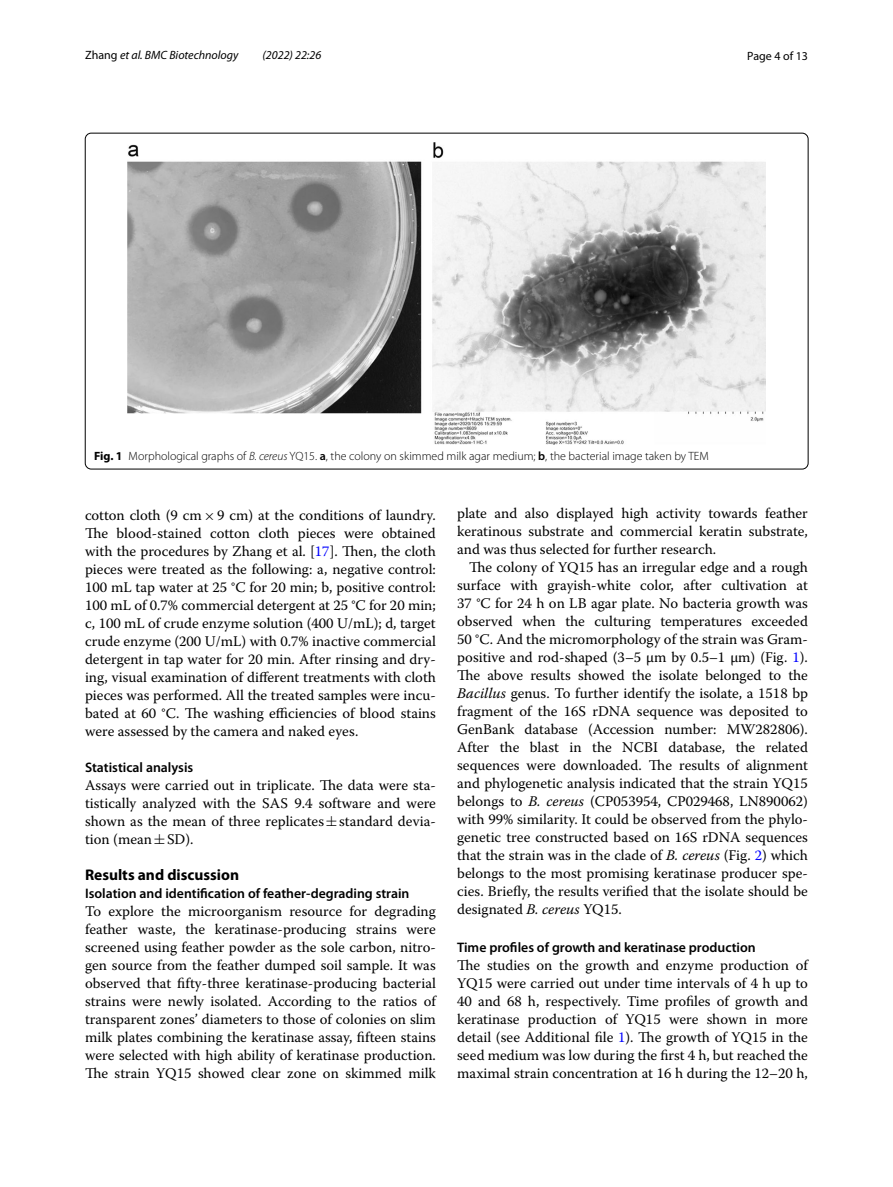
<style>
.page{position:relative;width:893px;height:1187px;background:#fff}
.page>*{position:absolute;margin:0;border:0;box-sizing:border-box;transform-origin:0 0}
.t1{font:700 15.45px "Myriad Pro";color:#000}
.t2{font:14.7px/18px "Warnock Pro";color:#000;text-align:justify}
.t3{font:600 13.8px "Myriad Pro";color:#000}
.t4{font:300 12px "Myriad Pro";color:#000}
.t5{font:italic 12px "Myriad Pro";color:#000}
.t6{font:12px "Myriad Pro";color:#000}
.s1{font-style:normal}
.s2{font-weight:700}
.s3{font-style:italic}
.s4{font-weight:600}
.s5{font-family:"MTSY"}
.s6{color:#00f}
</style>
<div class="page">
<img style="left:128px;top:142px;width:638px;height:302px">
<p class="t5" style="left:85px;top:48px;width:155px"><span class="s1">Zhang</span> et al. BMC Biotechnology</p>
<p class="t5" style="left:263px;top:48px;width:60px">(2022) 22:26</p>
<p class="t6" style="left:747px;top:48px;width:62px">Page 4 of 13</p>
<p class="t4" style="left:94px;top:449px;width:616px"><span class="s2">Fig. 1</span> Morphological graphs of <span class="s3">B. cereus</span> YQ15. <span class="s4">a</span>, the colony on skimmed milk agar medium; <span class="s4">b</span>, the bacterial image taken by TEM</p>
<p class="t2" style="left:85px;top:506px;width:352px">cotton cloth (9 cm<span class="s5">×</span>9 cm) at the conditions of laundry.<br>The blood-stained cotton cloth pieces were obtained with the procedures by Zhang et al. [<span class="s6">17</span>]. Then, the cloth pieces were treated as the following: a, negative control:<br>100 mL tap water at 25 °C for 20 min; b, positive control:<br>100 mL of 0.7% commercial detergent at 25 °C for 20 min; c, 100 mL of crude enzyme solution (400 U/mL); d, target crude enzyme (200 U/mL) with 0.7% inactive commercial detergent in tap water for 20 min. After rinsing and dry&shy;ing, visual examination of different treatments with cloth pieces was performed. All the treated samples were incu&shy;bated at 60 °C. The washing efficiencies of blood stains were assessed by the camera and naked eyes.</p>
<p class="t3" style="left:85px;top:758px;width:110px">Statistical analysis</p>
<p class="t2" style="left:85px;top:776px;width:352px">Assays were carried out in triplicate. The data were sta&shy;tistically analyzed with the SAS 9.4 software and were shown as the mean of three replicates<span class="s5">±</span>standard devia&shy;tion (mean<span class="s5">±</span>SD).</p>
<p class="t1" style="left:85px;top:864px;width:156px">Results and discussion</p>
<p class="t3" style="left:85px;top:884px;width:326px">Isolation and identification of feather‑degrading strain</p>
<p class="t2" style="left:85px;top:902px;width:352px">To explore the microorganism resource for degrading feather waste, the keratinase-producing strains were screened using feather powder as the sole carbon, nitro&shy;gen source from the feather dumped soil sample. It was observed that fifty-three keratinase-producing bacterial strains were newly isolated. According to the ratios of transparent zones’ diameters to those of colonies on slim milk plates combining the keratinase assay, fifteen stains were selected with high ability of keratinase production.<br>The strain YQ15 showed clear zone on skimmed milk</p>
<p class="t2" style="left:457px;top:503px;width:352px">plate and also displayed high activity towards feather keratinous substrate and commercial keratin substrate, and was thus selected for further research.</p>
<p class="t2" style="left:457px;top:557px;width:352px;text-indent:12px">The colony of YQ15 has an irregular edge and a rough surface with grayish-white color, after cultivation at 37 °C for 24 h on LB agar plate. No bacteria growth was observed when the culturing temperatures exceeded 50 °C. And the micromorphology of the strain was Gram&shy;positive and rod-shaped (3–5 μm by 0.5–1 μm) (Fig. <span class="s6">1</span>).<br>The above results showed the isolate belonged to the <span class="s3">Bacillus</span> genus. To further identify the isolate, a 1518 bp fragment of the 16S rDNA sequence was deposited to GenBank database (Accession number: MW282806).<br>After the blast in the NCBI database, the related sequences were downloaded. The results of alignment and phylogenetic analysis indicated that the strain YQ15 belongs to <span class="s3">B. cereus</span> (CP053954, CP029468, LN890062) with 99% similarity. It could be observed from the phylo&shy;genetic tree constructed based on 16S rDNA sequences that the strain was in the clade of <span class="s3">B. cereus</span> (Fig. <span class="s6">2</span>) which belongs to the most promising keratinase producer spe&shy;cies. Briefly, the results verified that the isolate should be designated <span class="s3">B. cereus</span> YQ15.</p>
<p class="t3" style="left:457px;top:938px;width:300px">Time profiles of growth and keratinase production</p>
<p class="t2" style="left:457px;top:956px;width:352px">The studies on the growth and enzyme production of YQ15 were carried out under time intervals of 4 h up to 40 and 68 h, respectively. Time profiles of growth and keratinase production of YQ15 were shown in more detail (see Additional file <span class="s6">1</span>). The growth of YQ15 in the seed medium was low during the first 4 h, but reached the maximal strain concentration at 16 h during the 12–20 h,</p>
</div>
